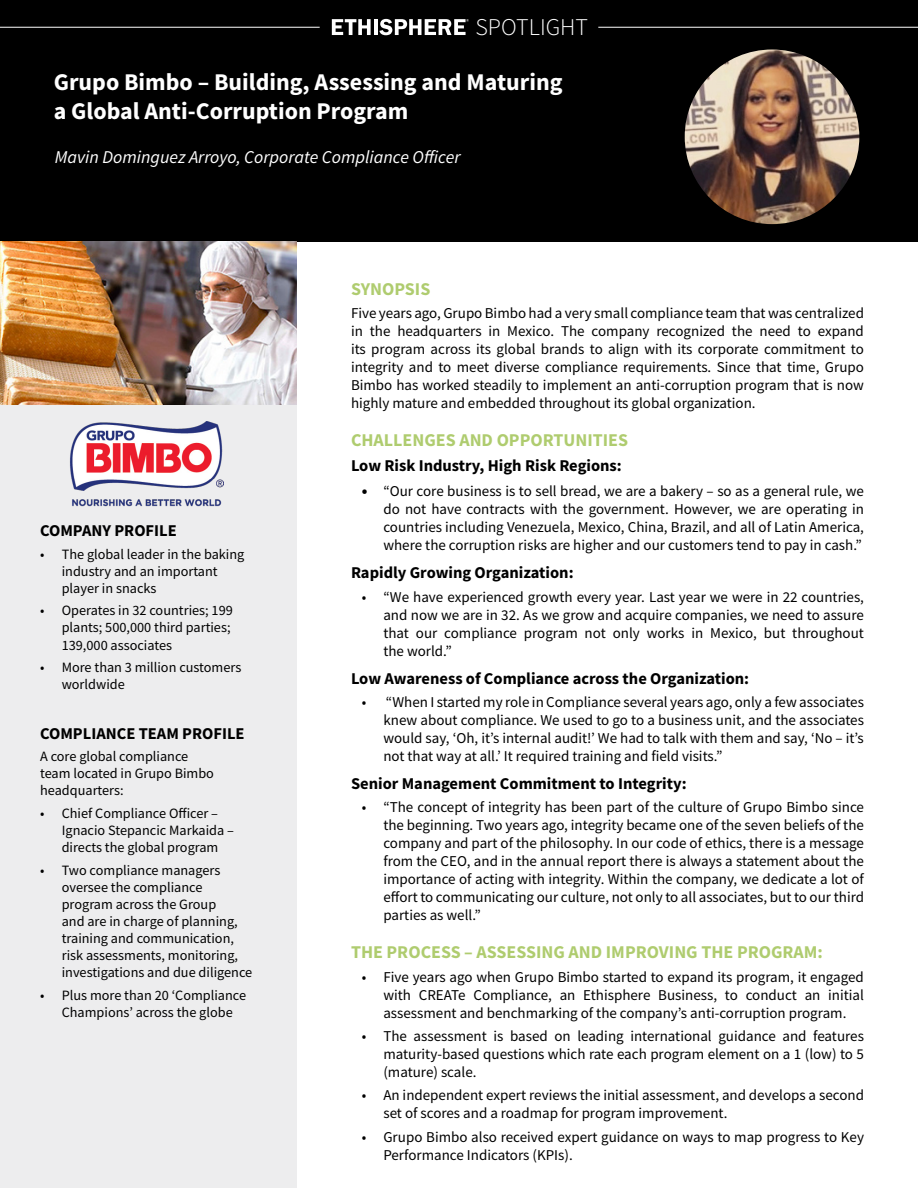
<style>
.page{position:relative;width:918px;height:1188px;background:#fff}
.page>*{position:absolute;margin:0;border:0;box-sizing:border-box;transform-origin:0 0}
.t1{font:700 24px/28.8px "Source Sans Pro";color:#fff}
.t2{font:300 24px "Source Sans Pro";color:#fff}
.t3{font:700 18px "Source Sans Pro";color:#afcc6f}
.t4{font:italic 18px "Source Sans Pro";color:#fff}
.t5{font:700 16.5px "Source Sans Pro";color:#000}
.t6{font:15px/18px "Source Sans Pro";color:#000;text-align:justify}
.t7{font:14.25px/17.1px "Source Sans Pro";color:#000}
.s1{font-weight:700;font-size:16.5px}
</style>
<div class="page">
<div style="left:0;top:241px;width:297px;height:947px;background:#ededee"></div>
<div style="left:0;top:0;width:918px;height:242px;background:#000"></div>
<img style="left:685px;top:50px;width:174px;height:174px;border-radius:87px">
<img style="left:0;top:242px;width:297px;height:163px">
<hr style="left:598px;top:27px;width:320px;height:1px;background:#fff">
<hr style="left:0;top:27px;width:320px;height:1px;background:#fff">
<img style="left:70px;top:421px;width:153px;height:86px">
<svg style="left:332px;top:19px;width:39px;height:16px"></svg>
<hr style="left:374px;top:19px;width:4px;height:16px;background:#fff">
<svg style="left:379px;top:19px;width:90px;height:16px"></svg>
<h1 class="t2" style="left:475px;top:13px;width:114px">SPOTLIGHT</h1>
<h1 class="t1" style="left:54px;top:67px;width:510px">Grupo Bimbo – Building, Assessing and Maturing a Global Anti-Corruption Program</h1>
<p class="t4" style="left:55px;top:145px;width:407px">Mavin Dominguez Arroyo, Corporate Compliance Officer</p>
<p class="t5" style="left:40px;top:519px;width:138px">COMPANY PROFILE</p>
<p class="t7" style="left:62px;top:545px;width:184px;text-indent:-22px">• The global leader in the baking industry and an important player in snacks</p>
<p class="t7" style="left:62px;top:602px;width:173px;text-indent:-22px">• Operates in 32 countries; 199 plants; 500,000 third parties;<br>139,000 associates</p>
<p class="t7" style="left:62px;top:659px;width:181px;text-indent:-22px">• More than 3 million customers worldwide</p>
<p class="t5" style="left:40px;top:722px;width:206px">COMPLIANCE TEAM PROFILE</p>
<p class="t7" style="left:40px;top:748px;width:175px">A core global compliance team located in Grupo Bimbo headquarters:</p>
<p class="t7" style="left:62px;top:804px;width:174px;text-indent:-22px">• Chief Compliance Officer –<br>Ignacio Stepancic Markaida – directs the global program</p>
<p class="t7" style="left:62px;top:861px;width:192px;text-indent:-22px">• Two compliance managers oversee the compliance program across the Group<br>and are in charge of planning, training and communication, risk assessments, monitoring, investigations and due diligence</p>
<p class="t7" style="left:40px;top:986px;width:208px;text-align:center">• Plus more than 20 ‘Compliance<br>Champions’ across the globe</p>
<p class="t3" style="left:351px;top:277px;width:81px">SYNOPSIS</p>
<p class="t6" style="left:351px;top:304px;width:515px">Five years ago, Grupo Bimbo had a very small compliance team that was centralized in the headquarters in Mexico. The company recognized the need to expand its program across its global brands to align with its corporate commitment to integrity and to meet diverse compliance requirements. Since that time, Grupo Bimbo has worked steadily to implement an anti-corruption program that is now highly mature and embedded throughout its global organization.</p>
<p class="t3" style="left:351px;top:428px;width:279px">CHALLENGES AND OPPORTUNITIES</p>
<p class="t5" style="left:351px;top:455px;width:272px">Low Risk Industry, High Risk Regions:</p>
<p class="t6" style="left:383px;top:482px;width:482px;text-indent:-22px"><span class="s1">•</span> “Our core business is to sell bread, we are a bakery – so as a general rule, we do not have contracts with the government. However, we are operating in countries including Venezuela, Mexico, China, Brazil, and all of Latin America, where the corruption risks are higher and our customers tend to pay in cash.”</p>
<p class="t5" style="left:351px;top:562px;width:224px">Rapidly Growing Organization:</p>
<p class="t6" style="left:383px;top:588px;width:482px;text-indent:-22px">• “We have experienced growth every year. Last year we were in 22 countries, and now we are in 32. As we grow and acquire companies, we need to assure that our compliance program not only works in Mexico, but throughout the world.”</p>
<p class="t5" style="left:351px;top:667px;width:400px">Low Awareness of Compliance across the Organization:</p>
<p class="t6" style="left:383px;top:693px;width:482px;text-indent:-22px">• “When I started my role in Compliance several years ago, only a few associates knew about compliance. We used to go to a business unit, and the associates would say, ‘Oh, it’s internal audit!’ We had to talk with them and say, ‘No – it’s not that way at all.’ It required training and field visits.”</p>
<p class="t5" style="left:351px;top:772px;width:337px">Senior Management Commitment to Integrity:</p>
<p class="t6" style="left:383px;top:798px;width:482px;text-indent:-22px">• “The concept of integrity has been part of the culture of Grupo Bimbo since the beginning. Two years ago, integrity became one of the seven beliefs of the company and part of the philosophy. In our code of ethics, there is a message from the CEO, and in the annual report there is always a statement about the importance of acting with integrity. Within the company, we dedicate a lot of effort to communicating our culture, not only to all associates, but to our third parties as well.”</p>
<p class="t3" style="left:351px;top:940px;width:473px">THE PROCESS – ASSESSING AND IMPROVING THE PROGRAM:</p>
<p class="t6" style="left:383px;top:967px;width:482px;text-indent:-22px">• Five years ago when Grupo Bimbo started to expand its program, it engaged with CREATe Compliance, an Ethisphere Business, to conduct an initial assessment and benchmarking of the company’s anti-corruption program.</p>
<p class="t6" style="left:383px;top:1027px;width:482px;text-indent:-22px">• The assessment is based on leading international guidance and features maturity-based questions which rate each program element on a 1 (low) to 5 (mature) scale.</p>
<p class="t6" style="left:383px;top:1086px;width:482px;text-indent:-22px">• An independent expert reviews the initial assessment, and develops a second set of scores and a roadmap for program improvement.</p>
<p class="t6" style="left:383px;top:1128px;width:482px;text-indent:-22px">• Grupo Bimbo also received expert guidance on ways to map progress to Key<br>Performance Indicators (KPIs).</p>
</div>
